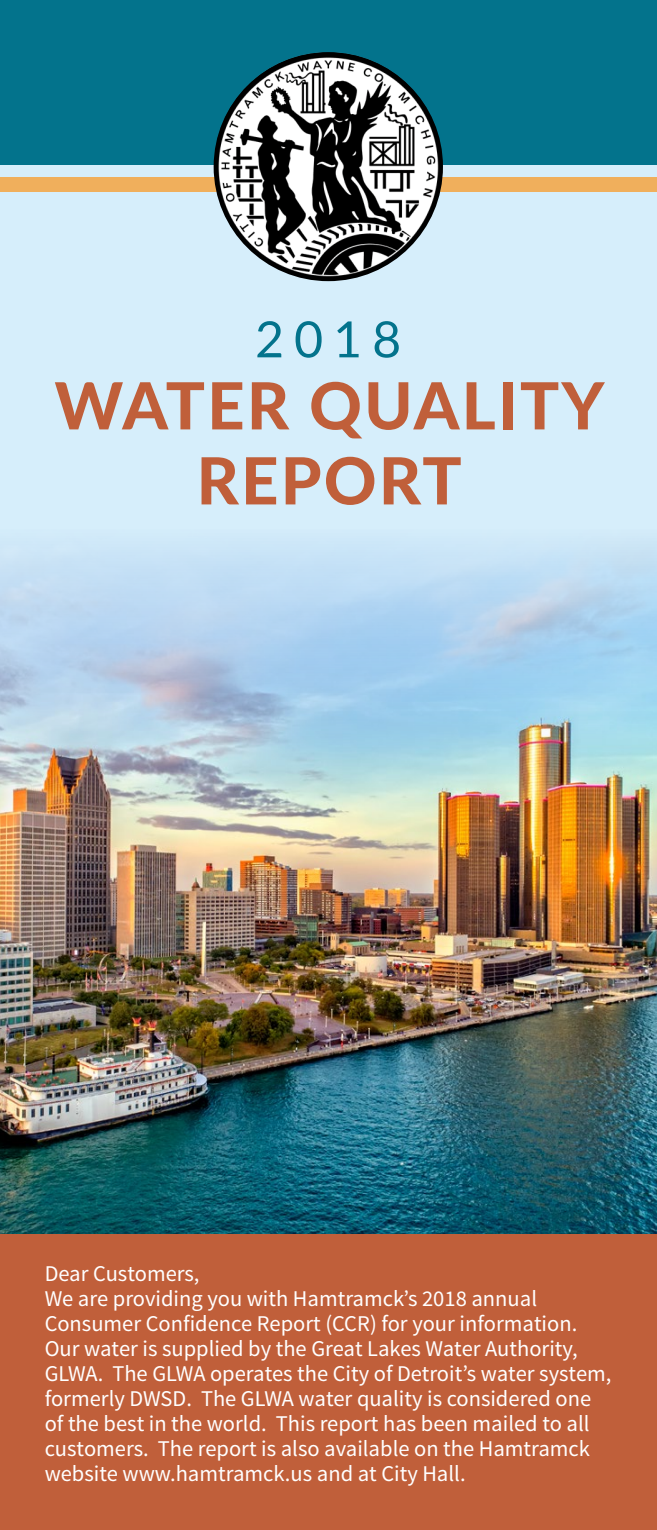
<style>
.page{position:relative;width:657px;height:1530px;background:#fff}
.page>*{position:absolute;margin:0;border:0;box-sizing:border-box;transform-origin:0 0}
.t1{font:800 65px/75px "Lato";letter-spacing:.035em;color:#c05f3a;text-align:center}
.t2{font:50px "Lato";color:#03738c}
.t3{font:22.5px/25px "Source Sans Pro";color:#fff}
</style>
<div class="page">
<div style="left:0;top:110px;width:656px;height:710px;background:#d6eefb"></div>
<img style="left:0;top:544px;width:656px;height:691px">
<div style="left:0;top:1235px;width:656px;height:295px;background:#c05f3a"></div>
<div style="left:0;top:0;width:656px;height:165px;background:#03738c"></div>
<div style="left:0;top:177px;width:656px;height:15px;background:#f0af5c"></div>
<img style="left:213px;top:52px;width:229px;height:229px;border-radius:115px">
<h2 class="t2" style="left:255px;top:303px;width:147px">2018</h2>
<h1 class="t1" style="left:54px;top:365px;width:551px">WATER QUALITY<br>REPORT</h1>
<p class="t3" style="left:45px;top:1261px;width:568px">Dear Customers,<br>We are providing you with Hamtramck’s 2018 annual Consumer Confidence Report (CCR) for your information.<br>Our water is supplied by the Great Lakes Water Authority, GLWA. The GLWA operates the City of Detroit’s water system, formerly DWSD. The GLWA water quality is considered one of the best in the world. This report has been mailed to all customers. The report is also available on the Hamtramck website www.hamtramck.us and at City Hall.</p>
</div>
